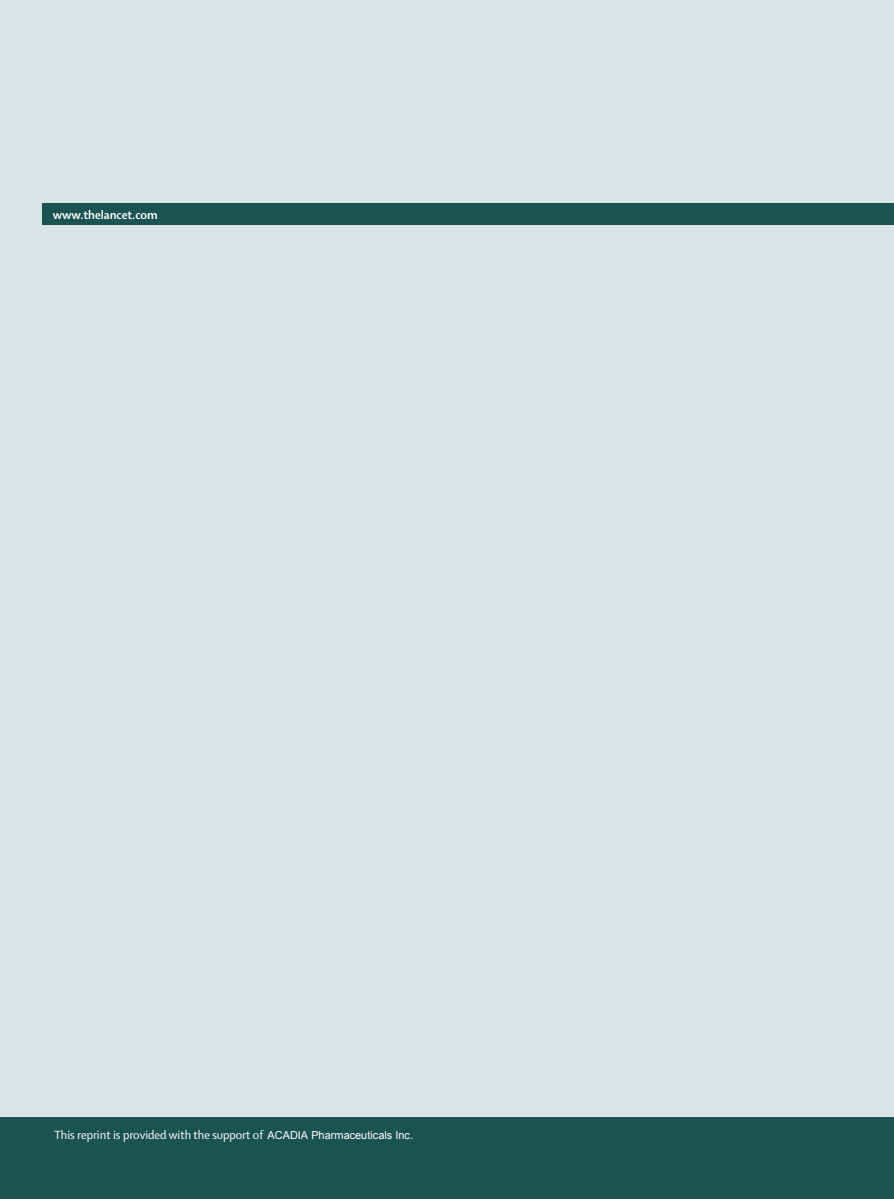
<style>
.page{position:relative;width:894px;height:1199px;background:#fff}
.page>*{position:absolute;margin:0;border:0;box-sizing:border-box;transform-origin:0 0}
.t1{font:12.75px "Shaker 2";color:#fff}
.t2{font:700 12.75px "Shaker 2 Lancet";color:#fff}
.t3{font:10.95px "Arial";color:#fff}
</style>
<div class="page">
<div style="left:0;top:0;width:893px;height:1199px;background:#d8e4e5"></div>
<div style="left:0;top:1117px;width:893px;height:82px;background:#1b5351"></div>
<div style="left:43px;top:203px;width:850px;height:21px;background:#1b5351"></div>
<p class="t2" style="left:53px;top:210px;width:106px">www.thelancet.com</p>
<p class="t1" style="left:54px;top:1130px;width:310px">This reprint is provided with the support of Teva Neuroscience.</p>
<p class="t3" style="left:267px;top:1129px;width:147px">ACADIA Pharmaceuticals Inc.</p>
</div>
